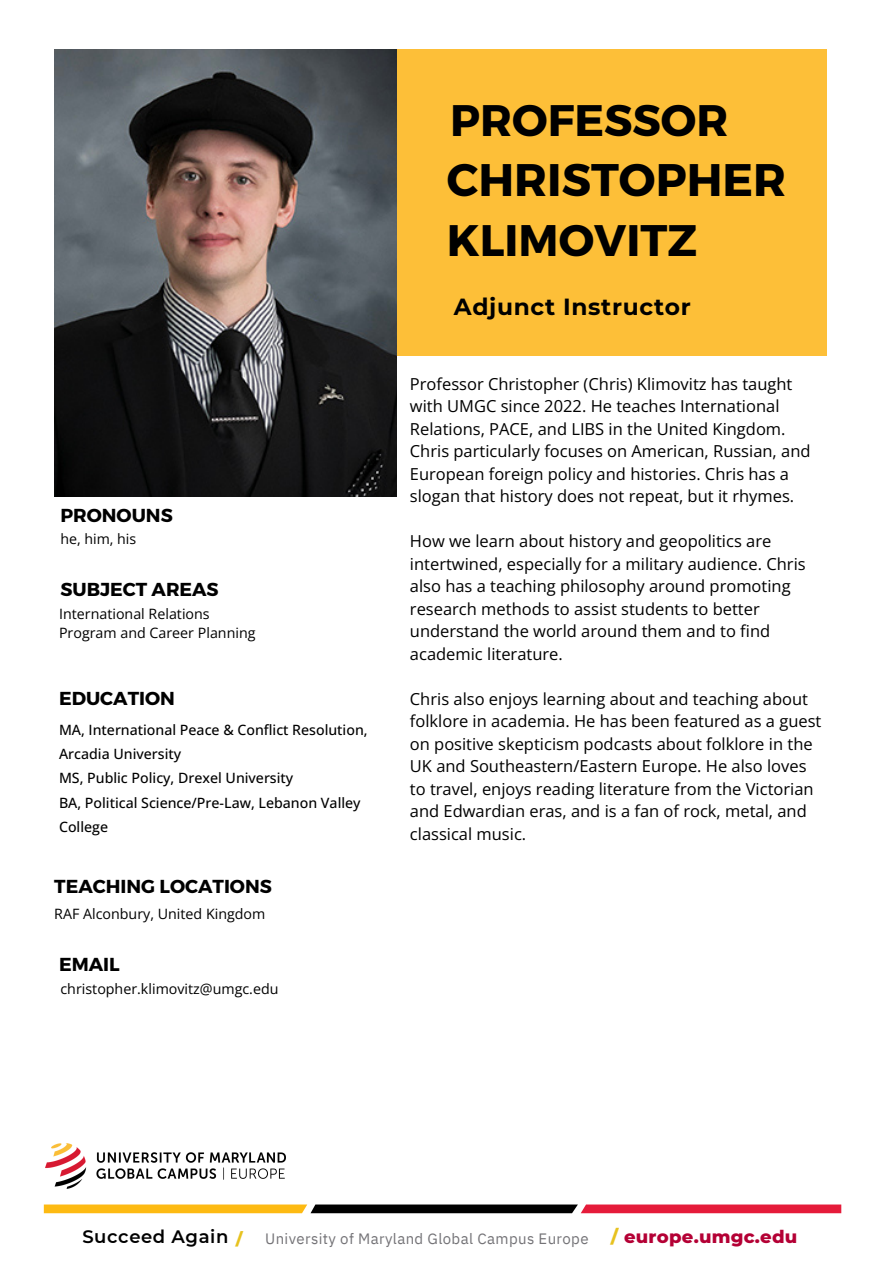
<style>
.page{position:relative;width:894px;height:1264px;background:#fff}
.page>*{position:absolute;margin:0;border:0;box-sizing:border-box;transform-origin:0 0}
.t1{font:700 45.6px "Montserrat";color:#000}
.t2{font:700 44.1px "Montserrat";color:#000}
.t3{font:700 23.25px "Montserrat";letter-spacing:.03em;color:#000}
.t4{font:700 18.75px "Montserrat";color:#000}
.t5{font:800 18px "Montserrat";letter-spacing:.015em;color:#b40035}
.t6{font:600 18px "Montserrat";letter-spacing:.035em;color:#000}
.t7{font:16.5px/22.5px "Open Sans";color:#000}
.t8{font:800 16.5px "Montserrat";color:#e7c21f}
.t9{font:15px "IBM Plex Sans";letter-spacing:.025em;color:#747377}
.t10{font:500 14.25px/24.3px "Open Sans";color:#000}
.t11{font:14.25px "Open Sans";color:#000}
.s1{color:#e7c21f}
</style>
<div class="page">
<div style="left:64px;top:49px;width:762px;height:306px;background:#fdbf38"></div>
<img style="left:54px;top:49px;width:342px;height:447px">
<svg style="left:44px;top:1204px;width:797px;height:9px;background:#a7552a"></svg>
<img style="left:45px;top:1143px;width:240px;height:45px">
<h5 class="t2" style="left:450px;top:92px;width:279px">PROFESSOR</h5>
<p class="t1" style="left:446px;top:150px;width:341px">CHRISTOPHER</p>
<h4 class="t2" style="left:446px;top:211px;width:252px">KLIMOVITZ</h4>
<h3 class="t4" style="left:60px;top:503px;width:114px">PRONOUNS</h3>
<p class="t11" style="left:60px;top:529px;width:77px">he, him, his</p>
<p class="t4" style="left:60px;top:577px;width:160px">SUBJECT AREAS</p>
<h3 class="t11" style="left:59px;top:603px;width:152px">International Relations</h3>
<h6 class="t11" style="left:59px;top:623px;width:198px">Program and Career Planning</h6>
<h5 class="t4" style="left:59px;top:686px;width:117px">EDUCATION</h5>
<p class="t10" style="left:59px;top:717px;width:310px">MA, International Peace &amp; Conflict Resolution,<br>Arcadia University<br>MS, Public Policy, Drexel University<br>BA, Political Science/Pre-Law, Lebanon Valley<br>College</p>
<h3 class="t4" style="left:54px;top:874px;width:219px">TEACHING LOCATIONS</h3>
<p class="t11" style="left:54px;top:903px;width:212px">RAF Alconbury, United Kingdom</p>
<h3 class="t4" style="left:59px;top:951px;width:62px">EMAIL</h3>
<p class="t11" style="left:60px;top:978px;width:219px">christopher.klimovitz@umgc.edu</p>
<h1 class="t3" style="left:453px;top:292px;width:238px">Adjunct Instructor</h1>
<h1 class="t7" style="left:410px;top:372px;width:402px">Professor Christopher (Chris) Klimovitz has taught with UMGC since 2022. He teaches International Relations, PACE, and LIBS in the United Kingdom.<br>Chris particularly focuses on American, Russian, and European foreign policy and histories. Chris has a slogan that history does not repeat, but it rhymes.</h1>
<h2 class="t7" style="left:410px;top:529px;width:397px">How we learn about history and geopolitics are intertwined, especially for a military audience. Chris also has a teaching philosophy around promoting research methods to assist students to better understand the world around them and to find academic literature.</h2>
<h5 class="t7" style="left:410px;top:687px;width:413px">Chris also enjoys learning about and teaching about folklore in academia. He has been featured as a guest on positive skepticism podcasts about folklore in the UK and Southeastern/Eastern Europe. He also loves to travel, enjoys reading literature from the Victorian and Edwardian eras, and is a fan of rock, metal, and classical music.</h5>
<p class="t6" style="left:82px;top:1225px;width:147px">Succeed Again</p>
<p class="t8" style="left:236px;top:1229px;width:8px">/</p>
<h3 class="t9" style="left:265px;top:1228px;width:325px">University of Maryland Global Campus Europe</h3>
<h4 class="t5" style="left:610px;top:1225px;width:188px"><span class="s1">/</span> europe.umgc.edu</h4>
</div>
